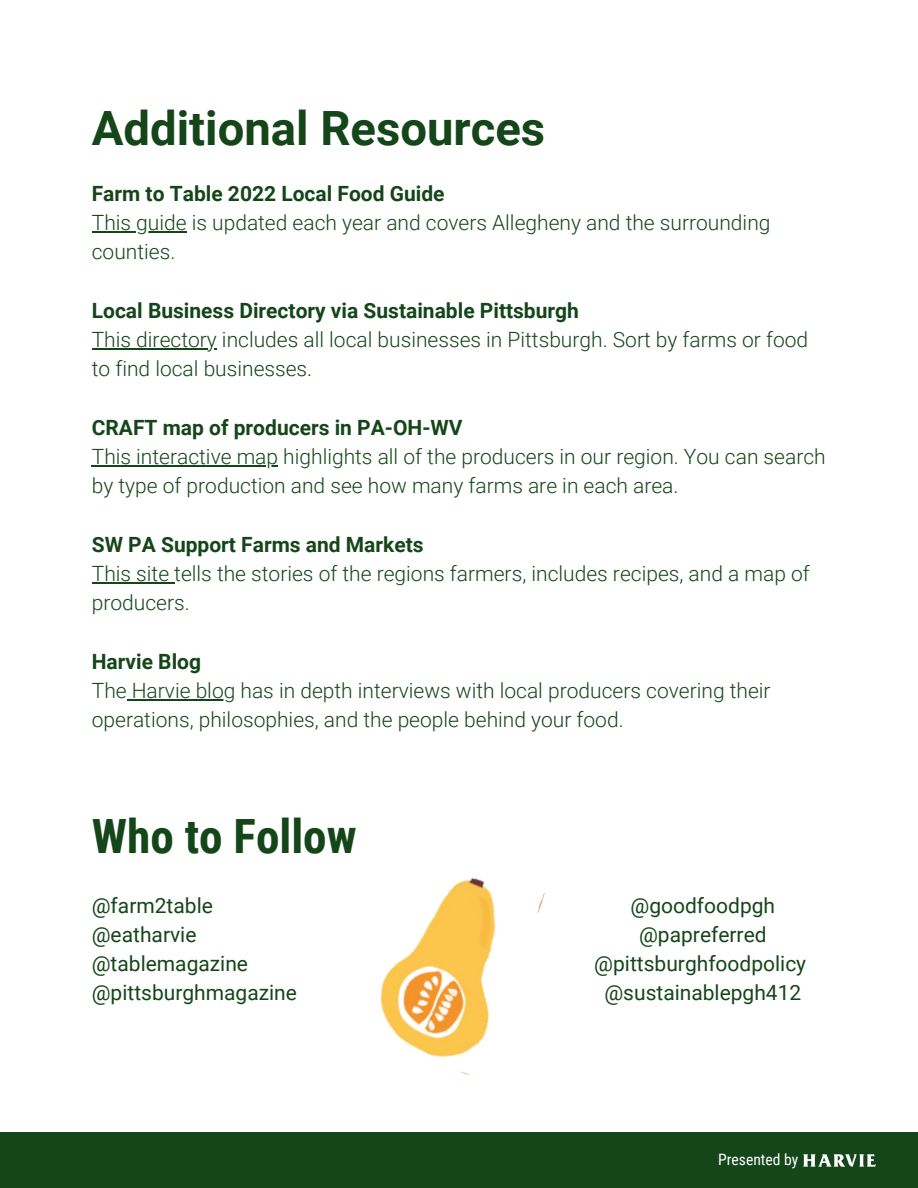
<style>
.page{position:relative;width:918px;height:1188px;background:#fff}
.page>*{position:absolute;margin:0;border:0;box-sizing:border-box;transform-origin:0 0}
.t1{font:700 47.25px "Roboto";color:#154619}
.t2{font:700 47.25px "Roboto Condensed";color:#154619}
.t3{font:300 21px/29.2px "Roboto";color:#154619}
.t4{font:700 21px "Roboto";color:#154619}
.t5{font:21px "Roboto";color:#154619}
.t6{font:15.6px "Roboto Condensed";color:#fff}
</style>
<div class="page">
<hr style="left:92px;top:231px;width:95px;height:1px;background:#154619">
<svg style="left:92px;top:348px;width:12px;height:1px"></svg>
<hr style="left:104px;top:348px;width:113px;height:1px;background:#154619">
<hr style="left:92px;top:465px;width:186px;height:1px;background:#154619">
<hr style="left:92px;top:582px;width:44px;height:1px;background:#154619">
<hr style="left:136px;top:582px;width:38px;height:1px;background:#154619">
<hr style="left:127px;top:699px;width:108px;height:1px;background:#154619">
<img style="left:380px;top:878px;width:165px;height:198px">
<div style="left:0;top:1133px;width:918px;height:55px;background:#154619"></div>
<img style="left:803px;top:1154px;width:73px;height:13px">
<p class="t1" style="left:92px;top:102px;width:455px">Additional Resources</p>
<p class="t4" style="left:92px;top:181px;width:354px">Farm to Table 2022 Local Food Guide</p>
<p class="t3" style="left:92px;top:208px;width:680px">This guide is updated each year and covers Allegheny and the surrounding counties.</p>
<p class="t4" style="left:92px;top:298px;width:489px">Local Business Directory via Sustainable Pittsburgh</p>
<p class="t3" style="left:92px;top:325px;width:718px">This directory includes all local businesses in Pittsburgh. Sort by farms or food to find local businesses.</p>
<p class="t4" style="left:92px;top:415px;width:372px">CRAFT map of producers in PA-OH-WV</p>
<p class="t3" style="left:92px;top:442px;width:735px">This interactive map highlights all of the producers in our region. You can search by type of production and see how many farms are in each area.</p>
<p class="t4" style="left:92px;top:532px;width:333px">SW PA Support Farms and Markets</p>
<p class="t3" style="left:92px;top:559px;width:719px">This site tells the stories of the regions farmers, includes recipes, and a map of producers.</p>
<p class="t4" style="left:92px;top:649px;width:111px">Harvie Blog</p>
<p class="t3" style="left:92px;top:676px;width:680px">The Harvie blog has in depth interviews with local producers covering their operations, philosophies, and the people behind your food.</p>
<p class="t2" style="left:92px;top:810px;width:266px">Who to Follow</p>
<p class="t5" style="left:92px;top:893px;width:123px">@farm2table</p>
<p class="t5" style="left:92px;top:922px;width:106px">@eatharvie</p>
<p class="t5" style="left:92px;top:952px;width:158px">@tablemagazine</p>
<p class="t5" style="left:92px;top:981px;width:207px">@pittsburghmagazine</p>
<p class="t5" style="left:631px;top:893px;width:146px">@goodfoodpgh</p>
<p class="t5" style="left:639px;top:922px;width:129px">@papreferred</p>
<p class="t5" style="left:594px;top:952px;width:213px">@pittsburghfoodpolicy</p>
<p class="t5" style="left:604px;top:981px;width:198px">@sustainablepgh412</p>
<p class="t6" style="left:718px;top:1151px;width:82px">Presented by</p>
</div>
